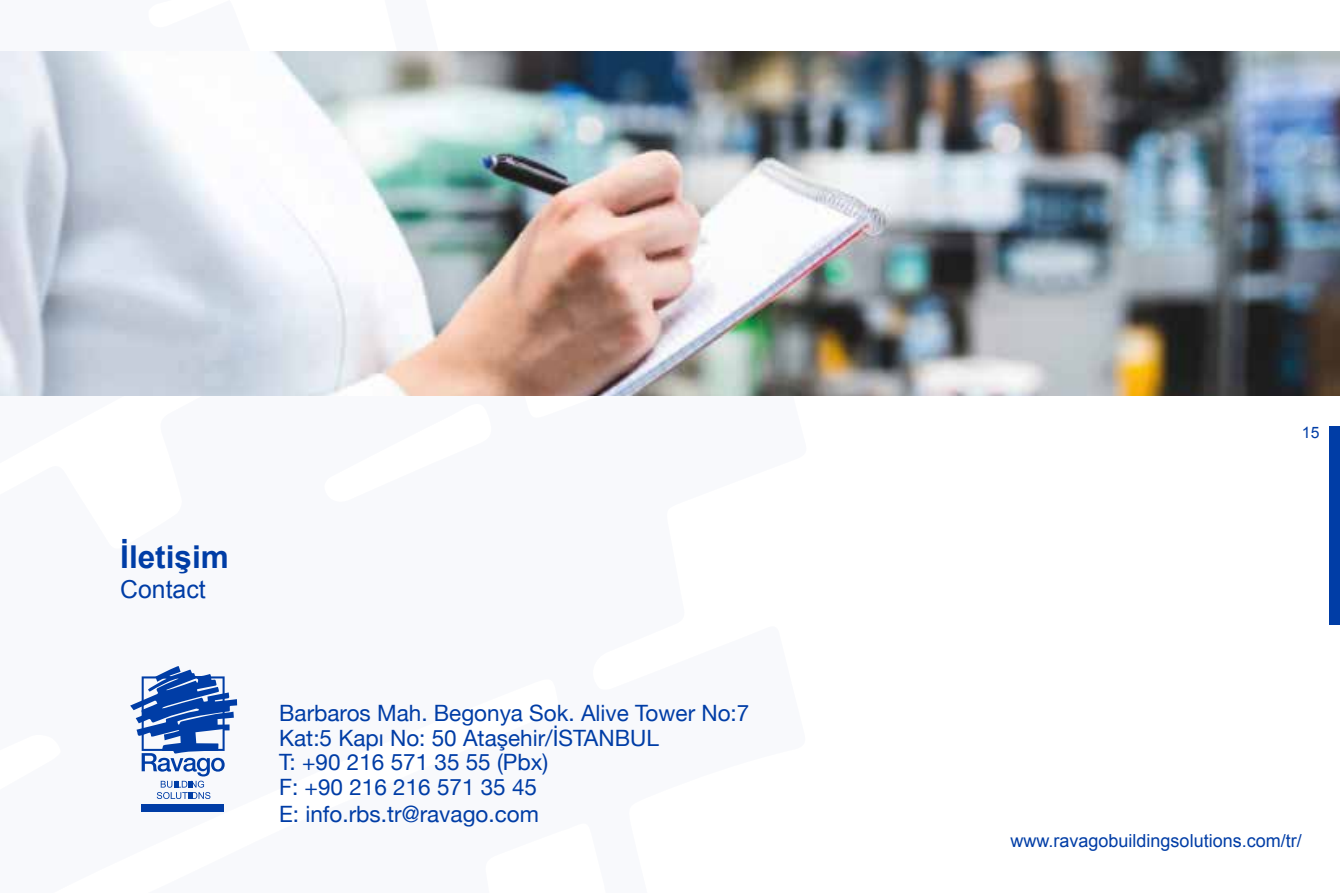
<style>
.page{position:relative;width:1340px;height:893px;background:#fff}
.page>*{position:absolute;margin:0;border:0;box-sizing:border-box;transform-origin:0 0}
.t1{font:700 31.5px "Arial";color:#003da6}
.t2{font:24.75px "Arial";color:#003da6}
.t3{font:22.5px/24.8px "Helvetica Neue";color:#003da6}
.t4{font:18px "Arial";color:#003da6}
.t5{font:15.75px "Arial";color:#003da6}
</style>
<div class="page">
<div style="left:1329px;top:427px;width:10px;height:198px;background:#003da6"></div>
<div style="left:141px;top:804px;width:83px;height:8px;background:#003da6"></div>
<svg style="left:130px;top:666px;width:107px;height:133px"></svg>
<img style="left:0;top:51px;width:1339px;height:344px">
<h1 class="t1" style="left:120px;top:536px;width:110px">İletişim</h1>
<p class="t2" style="left:120px;top:573px;width:87px">Contact</p>
<p class="t3" style="left:279px;top:699px;width:472px">Barbaros Mah. Begonya Sok. Alive Tower No:7<br>Kat:5 Kapı No: 50 Ataşehir/İSTANBUL<br>T: +90 216 571 35 55 (Pbx)<br>F: +90 216 216 571 35 45</p>
<p class="t3" style="left:279px;top:800px;width:261px">E: info.rbs.tr@ravago.com</p>
<p class="t5" style="left:1301px;top:422px;width:19px">15</p>
<p class="t4" style="left:1010px;top:829px;width:293px">www.ravagobuildingsolutions.com/tr/</p>
</div>
